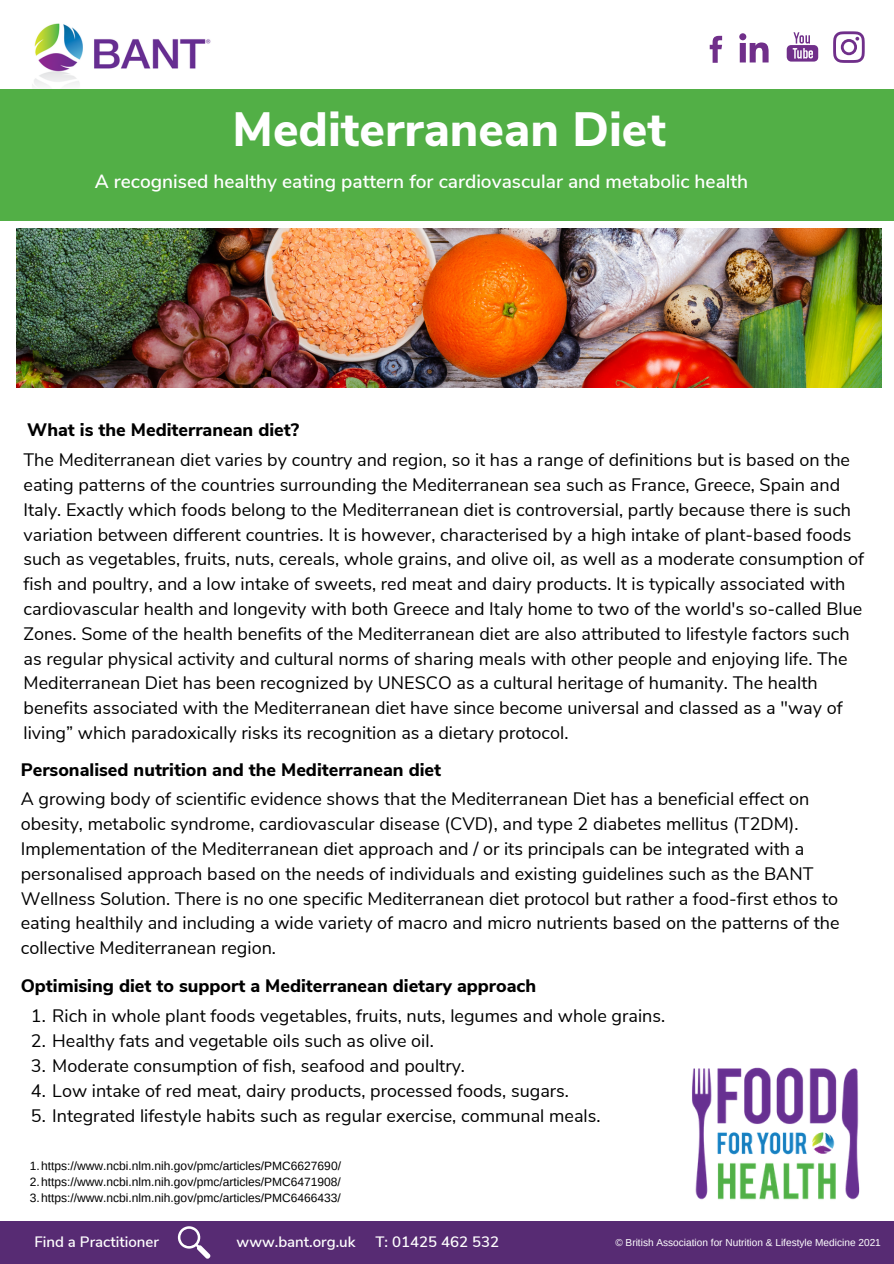
<style>
.page{position:relative;width:894px;height:1264px;background:#fff}
.page>*{position:absolute;margin:0;border:0;box-sizing:border-box;transform-origin:0 0}
.t1{font:800 48px "Nunito Sans";color:#fff}
.t2{font:600 19.05px "Nunito Sans";color:#fff}
.t3{font:18px/24.8px "Nunito Sans";color:#000}
.t4{font:800 18px "Nunito Sans";color:#000}
.t5{font:600 15px "Nunito Sans";color:#fff}
.t6{font:12px "Arimo";color:#000}
.t7{font:10.05px "Arimo";color:#fff}
</style>
<div class="page">
<img style="left:17px;top:229px;width:864px;height:158px">
<svg style="left:709px;top:36px;width:13px;height:27px"></svg>
<svg style="left:739px;top:33px;width:29px;height:29px"></svg>
<svg style="left:786px;top:32px;width:32px;height:30px"></svg>
<svg style="left:833px;top:31px;width:31px;height:32px"></svg>
<div style="left:0;top:1220px;width:893px;height:43px;background:#572b73"></div>
<svg style="left:177px;top:1226px;width:34px;height:33px"></svg>
<img style="left:32px;top:23px;width:179px;height:64px">
<div style="left:0;top:89px;width:893px;height:131px;background:#52af46"></div>
<img style="left:686px;top:1067px;width:178px;height:154px">
<p class="t1" style="left:232px;top:97px;width:435px">Mediterranean Diet</p>
<p class="t2" style="left:95px;top:169px;width:654px">A recognised healthy eating pattern for cardiovascular and metabolic health</p>
<p class="t4" style="left:27px;top:417px;width:273px">What is the Mediterranean diet?</p>
<p class="t3" style="left:24px;top:448px;width:841px">The Mediterranean diet varies by country and region, so it has a range of definitions but is based on the eating patterns of the countries surrounding the Mediterranean sea such as France, Greece, Spain and Italy. Exactly which foods belong to the Mediterranean diet is controversial, partly because there is such variation between different countries. It is however, characterised by a high intake of plant-based foods such as vegetables, fruits, nuts, cereals, whole grains, and olive oil, as well as a moderate consumption of fish and poultry, and a low intake of sweets, red meat and dairy products. It is typically associated with cardiovascular health and longevity with both Greece and Italy home to two of the world's so-called Blue Zones. Some of the health benefits of the Mediterranean diet are also attributed to lifestyle factors such as regular physical activity and cultural norms of sharing meals with other people and enjoying life. The Mediterranean Diet has been recognized by UNESCO as a cultural heritage of humanity. The health benefits associated with the Mediterranean diet have since become universal and classed as a "way of living” which paradoxically risks its recognition as a dietary protocol.</p>
<p class="t4" style="left:21px;top:758px;width:422px">Personalised nutrition and the Mediterranean diet</p>
<p class="t3" style="left:21px;top:787px;width:820px">A growing body of scientific evidence shows that the Mediterranean Diet has a beneficial effect on obesity, metabolic syndrome, cardiovascular disease (CVD), and type 2 diabetes mellitus (T2DM).<br>Implementation of the Mediterranean diet approach and / or its principals can be integrated with a personalised approach based on the needs of individuals and existing guidelines such as the BANT Wellness Solution. There is no one specific Mediterranean diet protocol but rather a food-first ethos to eating healthily and including a wide variety of macro and micro nutrients based on the patterns of the collective Mediterranean region.</p>
<p class="t4" style="left:21px;top:973px;width:517px">Optimising diet to support a Mediterranean dietary approach</p>
<p class="t3" style="left:31px;top:1004px;width:635px">1. Rich in whole plant foods vegetables, fruits, nuts, legumes and whole grains.</p>
<p class="t3" style="left:31px;top:1028px;width:404px">2. Healthy fats and vegetable oils such as olive oil.</p>
<p class="t3" style="left:31px;top:1053px;width:435px">3. Moderate consumption of fish, seafood and poultry.</p>
<p class="t3" style="left:31px;top:1078px;width:539px">4. Low intake of red meat, dairy products, processed foods, sugars.</p>
<p class="t3" style="left:31px;top:1103px;width:571px">5. Integrated lifestyle habits such as regular exercise, communal meals.</p>
<p class="t6" style="left:30px;top:1159px;width:312px">1.https://www.ncbi.nlm.nih.gov/pmc/articles/PMC6627690/</p>
<p class="t6" style="left:30px;top:1175px;width:312px">2.https://www.ncbi.nlm.nih.gov/pmc/articles/PMC6471908/</p>
<p class="t6" style="left:30px;top:1191px;width:312px">3.https://www.ncbi.nlm.nih.gov/pmc/articles/PMC6466433/</p>
<p class="t5" style="left:34px;top:1231px;width:126px">Find a Practitioner</p>
<p class="t5" style="left:236px;top:1231px;width:120px">www.bant.org.uk</p>
<p class="t5" style="left:375px;top:1231px;width:125px">T: 01425 462 532</p>
<p class="t7" style="left:615px;top:1236px;width:267px">© British Association for Nutrition &amp; Lifestyle Medicine 2021</p>
</div>
